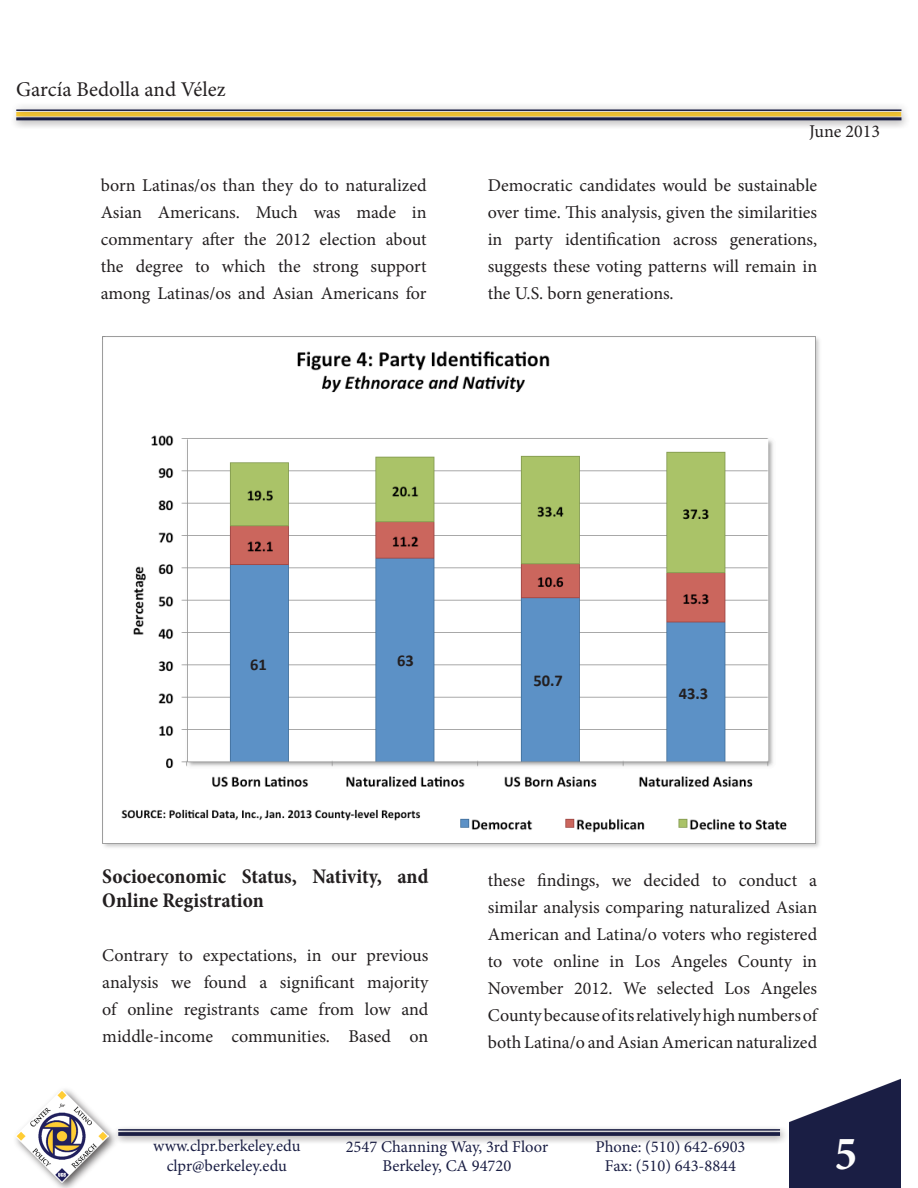
<style>
.page{position:relative;width:918px;height:1188px;background:#fff}
.page>*{position:absolute;margin:0;border:0;box-sizing:border-box;transform-origin:0 0}
.t1{font:700 condensed 48px "Minion Pro";color:#fcfcfc}
.t2{font:700 condensed 21px/24px "Minion Pro";color:#231f20}
.t3{font:21px "Minion Pro";color:#231f20}
.t4{font:18px/27px "Minion Pro";color:#231f20;text-align:justify}
.t5{font:16.5px "Minion Pro";color:#1a1e44}
.t6{font:700 16.5px "Calibri";color:#231f20}
</style>
<div class="page">
<div style="left:12px;top:1086px;width:107px;height:102px;background:#231f20;opacity:.75"></div>
<img style="left:16px;top:1089px;width:93px;height:93px">
<img style="left:789px;top:1078px;width:112px;height:110px">
<div style="left:112px;top:1125px;width:677px;height:20px;background:#231f20;opacity:.75"></div>
<svg style="left:118px;top:1132px;width:662px;height:4px;background:#24274b"></svg>
<hr style="left:118px;top:1129px;width:662px;height:2px;background:#1a1e44">
<div style="left:10px;top:110px;width:900px;height:20px;background:#231f20;opacity:.75"></div>
<div style="left:10px;top:102px;width:900px;height:18px;background:#231f20;opacity:.75"></div>
<hr style="left:16px;top:109px;width:885px;height:2px;background:#1a1e44">
<img style="left:102px;top:336px;width:718px;height:512px">
<p class="t3" style="left:16px;top:75px;width:211px">García Bedolla and Vélez</p>
<p class="t4" style="left:809px;top:118px;width:72px">June 2013</p>
<p class="t4" style="left:101px;top:172px;width:327px">born Latinas/os than they do to naturalized Asian Americans. Much was made in commentary after the 2012 election about the degree to which the strong support among Latinas/os and Asian Americans for</p>
<p class="t4" style="left:488px;top:172px;width:331px">Democratic candidates would be sustainable over time. This analysis, given the similarities in party identification across generations, suggests these voting patterns will remain in the U.S. born generations.</p>
<p class="t6" style="left:250px;top:654px;width:18px">61</p>
<p class="t6" style="left:397px;top:650px;width:18px">63</p>
<p class="t6" style="left:534px;top:670px;width:31px">50.7</p>
<p class="t6" style="left:679px;top:683px;width:31px">43.3</p>
<p class="t2" style="left:102px;top:864px;width:328px">Socioeconomic Status, Nativity, and<br>Online Registration</p>
<p class="t4" style="left:102px;top:942px;width:328px">Contrary to expectations, in our previous analysis we found a significant majority of online registrants came from low and middle-income communities. Based on</p>
<p class="t4" style="left:488px;top:867px;width:331px">these findings, we decided to conduct a similar analysis comparing naturalized Asian American and Latina/o voters who registered to vote online in Los Angeles County in November 2012. We selected Los Angeles County because of its relatively high numbers of both Latina/o and Asian American naturalized</p>
<p class="t5" style="left:153px;top:1135px;width:149px">www.clpr.berkeley.edu</p>
<p class="t5" style="left:167px;top:1154px;width:122px">clpr@berkeley.edu</p>
<p class="t5" style="left:346px;top:1135px;width:204px">2547 Channing Way, 3rd Floor</p>
<p class="t5" style="left:382px;top:1155px;width:130px">Berkeley, CA 94720</p>
<p class="t5" style="left:596px;top:1135px;width:151px">Phone: (510) 642-6903</p>
<p class="t5" style="left:605px;top:1155px;width:133px">Fax: (510) 643-8844</p>
<p class="t1" style="left:835px;top:1121px;width:24px">5</p>
</div>
